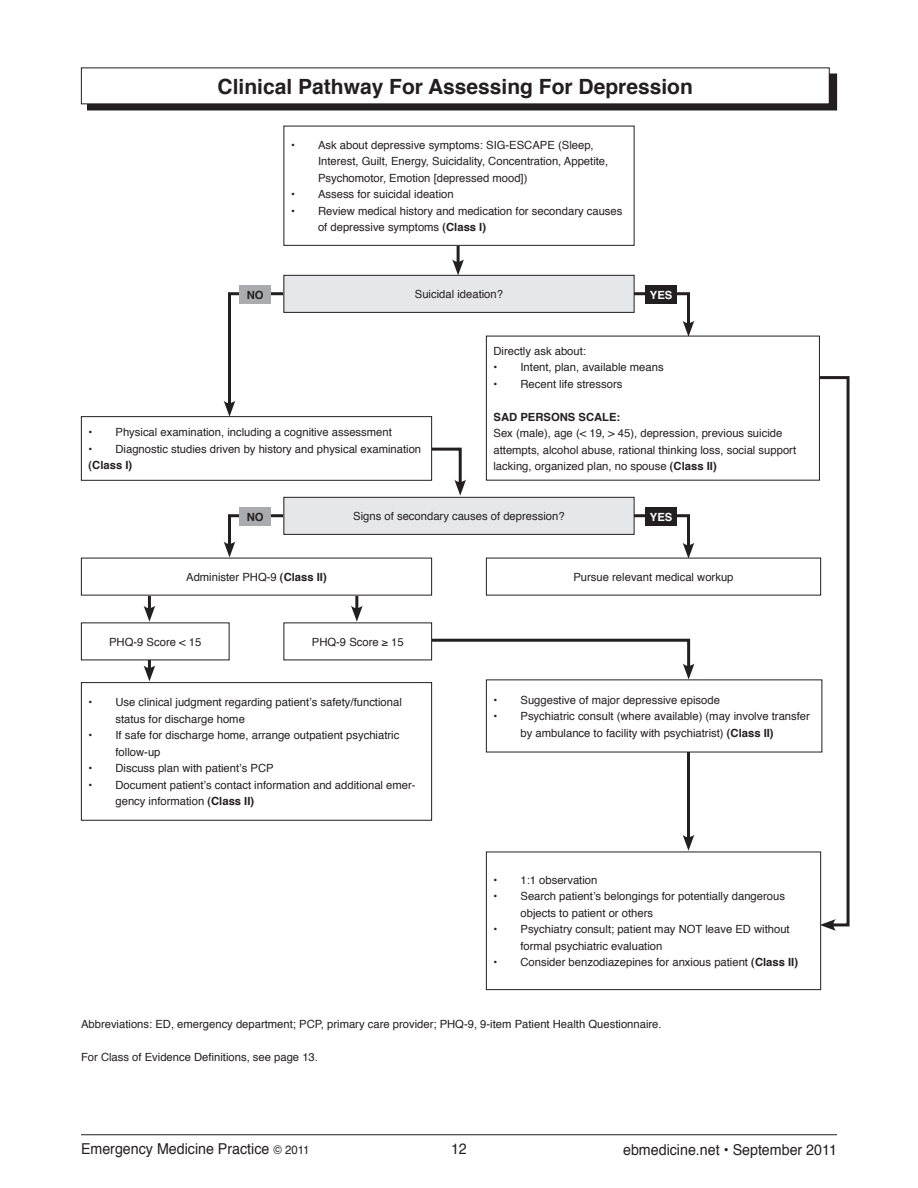
<style>
.page{position:relative;width:918px;height:1188px;background:#fff}
.page>*{position:absolute;margin:0;border:0;box-sizing:border-box;transform-origin:0 0}
.head_in_white_bar{font:700 21px "Helvetica";color:#231f20}
.t1{font:15px "Helvetica";color:#231f20;scale:.95 1}
.table_text{font:11.25px/16.5px "Helvetica";color:#231f20}
.body_text{font:11.25px "Helvetica";color:#231f20}
.table_text-2{font:700 11.25px "Helvetica";color:#231f20}
.table_text-3{font:700 11.25px "Helvetica";color:#fff}
.s1{font-weight:700}
.s2{font-size:12px}
</style>
<div class="page">
<hr style="left:81px;top:1134px;width:756px;height:1px;background:#231f20">
<svg style="left:800px;top:376px;width:50px;height:555px"></svg>
<svg style="left:228px;top:291px;width:462px;height:118px"></svg>
<svg style="left:224px;top:401px;width:11px;height:15px"></svg>
<svg style="left:683px;top:321px;width:11px;height:15px"></svg>
<svg style="left:224px;top:513px;width:470px;height:46px"></svg>
<svg style="left:432px;top:443px;width:34px;height:53px"></svg>
<svg style="left:390px;top:634px;width:305px;height:46px"></svg>
<div style="left:88px;top:74px;width:749px;height:36px;background:#231f20"></div>
<div style="left:81px;top:68px;width:748px;height:36px;background:#fff"></div>
<hr style="left:148px;top:567px;width:3px;height:44px;background:#231f20">
<svg style="left:144px;top:606px;width:11px;height:16px"></svg>
<hr style="left:148px;top:627px;width:3px;height:44px;background:#231f20">
<svg style="left:144px;top:665px;width:11px;height:16px"></svg>
<hr style="left:687px;top:722px;width:3px;height:118px;background:#231f20">
<svg style="left:683px;top:835px;width:11px;height:16px"></svg>
<hr style="left:457px;top:221px;width:3px;height:44px;background:#231f20">
<svg style="left:452px;top:259px;width:12px;height:16px"></svg>
<hr style="left:355px;top:567px;width:3px;height:44px;background:#231f20">
<svg style="left:351px;top:606px;width:12px;height:16px"></svg>
<div style="left:284px;top:126px;width:350px;height:119px;background:#fff"></div>
<div style="left:284px;top:126px;width:350px;height:120px;border:1px solid #231f20"></div>
<div style="left:284px;top:275px;width:350px;height:37px;background:#e6e7e9"></div>
<div style="left:284px;top:275px;width:350px;height:38px;border:1px solid #231f20"></div>
<div style="left:284px;top:497px;width:350px;height:37px;background:#e6e7e9"></div>
<div style="left:284px;top:497px;width:350px;height:38px;border:1px solid #231f20"></div>
<div style="left:81px;top:558px;width:351px;height:37px;background:#fff"></div>
<div style="left:81px;top:623px;width:148px;height:37px;background:#fff"></div>
<div style="left:81px;top:682px;width:351px;height:139px;border:1px solid #231f20"></div>
<div style="left:486px;top:852px;width:335px;height:138px;background:#fff"></div>
<div style="left:486px;top:852px;width:335px;height:138px;border:1px solid #231f20"></div>
<div style="left:284px;top:623px;width:148px;height:37px;background:#fff"></div>
<div style="left:486px;top:680px;width:336px;height:72px;background:#fff"></div>
<div style="left:81px;top:416px;width:351px;height:65px;border:1px solid #231f20"></div>
<div style="left:486px;top:336px;width:333px;height:144px;background:#fff"></div>
<div style="left:486px;top:336px;width:334px;height:145px;border:1px solid #231f20"></div>
<div style="left:486px;top:558px;width:335px;height:37px;background:#fff"></div>
<div style="left:239px;top:285px;width:32px;height:19px;background:#aaabaf"></div>
<div style="left:239px;top:507px;width:32px;height:19px;background:#aaabaf"></div>
<div style="left:645px;top:285px;width:32px;height:19px;background:#231f20"></div>
<div style="left:645px;top:507px;width:32px;height:19px;background:#231f20"></div>
<p class="head_in_white_bar" style="left:218px;top:68px;width:477px">Clinical Pathway For Assessing For Depression</p>
<p class="table_text-2" style="left:247px;top:285px;width:18px">NO</p>
<p class="table_text" style="left:318px;top:136px;width:292px;text-indent:-27px">• Ask about depressive symptoms: SIG-ESCAPE (Sleep,<br>Interest, Guilt, Energy, Suicidality, Concentration, Appetite,<br>Psychomotor, Emotion [depressed mood])</p>
<p class="table_text" style="left:291px;top:186px;width:164px">• Assess for suicidal ideation</p>
<p class="table_text" style="left:318px;top:202px;width:306px;text-indent:-27px">• Review medical history and medication for secondary causes of depressive symptoms <span class="s1">(Class I)</span></p>
<p class="table_text" style="left:415px;top:286px;width:90px">Suicidal ideation?</p>
<p class="table_text-3" style="left:650px;top:285px;width:24px">YES</p>
<p class="table_text" style="left:88px;top:424px;width:305px">• Physical examination, including a cognitive assessment</p>
<p class="table_text" style="left:88px;top:440px;width:334px">• Diagnostic studies driven by history and physical examination</p>
<p class="table_text-2" style="left:88px;top:455px;width:45px">(Class I)</p>
<p class="table_text" style="left:494px;top:342px;width:94px">Directly ask about:</p>
<p class="table_text" style="left:494px;top:359px;width:172px">• Intent, plan, available means</p>
<p class="table_text" style="left:494px;top:375px;width:130px">• Recent life stressors</p>
<p class="table_text-2" style="left:494px;top:407px;width:128px">SAD PERSONS SCALE:</p>
<p class="table_text" style="left:494px;top:425px;width:304px">Sex (male), age (&lt; 19, &gt; 45), depression, previous suicide attempts, alcohol abuse, rational thinking loss, social support lacking, organized plan, no spouse <span class="s1">(Class II)</span></p>
<p class="table_text-2" style="left:247px;top:507px;width:18px">NO</p>
<p class="table_text" style="left:186px;top:568px;width:142px">Administer PHQ-9 <span class="s1">(Class II)</span></p>
<p class="table_text" style="left:353px;top:508px;width:213px">Signs of secondary causes of depression?</p>
<p class="table_text-3" style="left:650px;top:507px;width:24px">YES</p>
<p class="table_text" style="left:573px;top:568px;width:162px">Pursue relevant medical workup</p>
<p class="table_text" style="left:109px;top:633px;width:94px">PHQ-9 Score &lt; 15</p>
<p class="table_text" style="left:312px;top:633px;width:93px">PHQ-9 Score ≥ 15</p>
<p class="table_text" style="left:116px;top:694px;width:288px;text-indent:-27px">• Use clinical judgment regarding patient’s safety/functional status for discharge home</p>
<p class="table_text" style="left:116px;top:727px;width:285px;text-indent:-27px">• If safe for discharge home, arrange outpatient psychiatric follow-up</p>
<p class="table_text" style="left:88px;top:760px;width:187px">• Discuss plan with patient’s PCP</p>
<p class="table_text" style="left:116px;top:776px;width:302px;text-indent:-27px">• Document patient’s contact information and additional emer&shy;gency information <span class="s1">(Class II)</span></p>
<p class="table_text" style="left:494px;top:691px;width:228px">• Suggestive of major depressive episode</p>
<p class="table_text" style="left:520px;top:708px;width:291px;text-indent:-27px">• Psychiatric consult (where available) (may involve transfer by ambulance to facility with psychiatrist) <span class="s1">(Class II)</span></p>
<p class="table_text" style="left:494px;top:871px;width:105px">• 1:1 observation</p>
<p class="table_text" style="left:520px;top:888px;width:266px;text-indent:-27px">• Search patient’s belongings for potentially dangerous objects to patient or others</p>
<p class="table_text" style="left:520px;top:921px;width:271px;text-indent:-27px">• Psychiatry consult; patient may NOT leave ED without formal psychiatric evaluation</p>
<p class="table_text" style="left:494px;top:954px;width:306px">• Consider benzodiazepines for anxious patient <span class="s1">(Class II)</span></p>
<p class="body_text" style="left:81px;top:1015px;width:582px">Abbreviations: ED, emergency department; PCP, primary care provider; PHQ-9, 9-item Patient Health Questionnaire.</p>
<p class="body_text" style="left:81px;top:1048px;width:238px">For Class of Evidence Definitions, see page 13.</p>
<p class="t1" style="left:81px;top:1136px;width:242px">Emergency Medicine Practice <span class="s2">© 2011</span></p>
<p class="t1" style="left:451px;top:1136px;width:18px">12</p>
<p class="t1" style="left:623px;top:1136px;width:227px">ebmedicine.net • September 2011</p>
</div>
